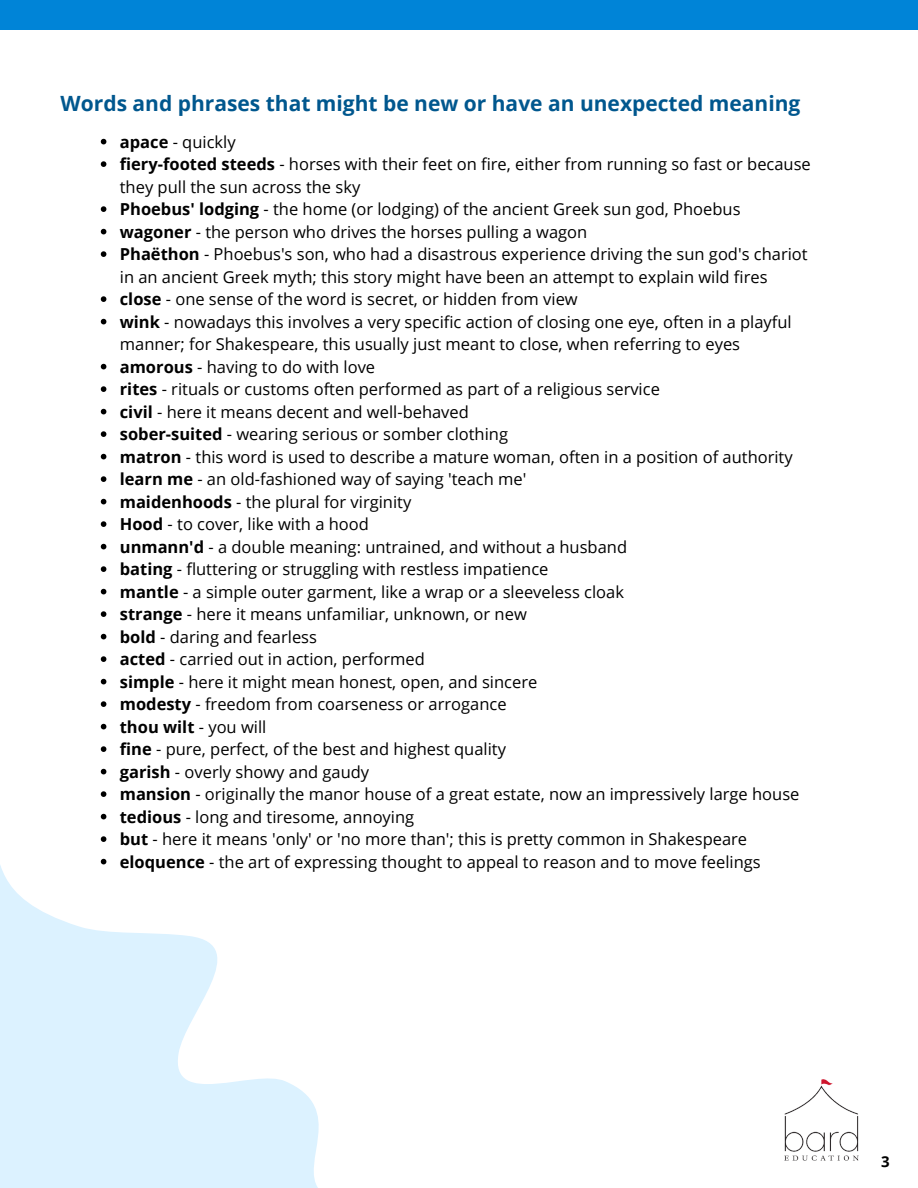
<style>
.page{position:relative;width:918px;height:1188px;background:#fff}
.page>*{position:absolute;margin:0;border:0;box-sizing:border-box;transform-origin:0 0}
.t1{font:700 21px "Open Sans";color:#00578e}
.t2{font:16.5px/22.5px "Open Sans";color:#000}
.t3{font:700 16.5px "Open Sans";color:#000}
.t4{font:700 15px "Open Sans";color:#000}
.s1{font-weight:700}
.s2{font-weight:400}
</style>
<div class="page">
<div style="left:0;top:0;width:918px;height:30px;background:#0084d7"></div>
<svg style="left:101px;top:139px;width:5px;height:5px"></svg>
<svg style="left:101px;top:161px;width:5px;height:6px"></svg>
<svg style="left:101px;top:206px;width:5px;height:6px"></svg>
<svg style="left:101px;top:229px;width:5px;height:5px"></svg>
<svg style="left:101px;top:251px;width:5px;height:6px"></svg>
<svg style="left:101px;top:296px;width:5px;height:6px"></svg>
<svg style="left:101px;top:319px;width:5px;height:5px"></svg>
<svg style="left:101px;top:364px;width:5px;height:5px"></svg>
<svg style="left:101px;top:386px;width:5px;height:6px"></svg>
<svg style="left:101px;top:409px;width:5px;height:5px"></svg>
<svg style="left:101px;top:431px;width:5px;height:6px"></svg>
<svg style="left:101px;top:454px;width:5px;height:5px"></svg>
<svg style="left:101px;top:476px;width:5px;height:6px"></svg>
<svg style="left:101px;top:499px;width:5px;height:5px"></svg>
<svg style="left:101px;top:521px;width:5px;height:6px"></svg>
<svg style="left:101px;top:544px;width:5px;height:5px"></svg>
<svg style="left:101px;top:566px;width:5px;height:6px"></svg>
<svg style="left:101px;top:589px;width:5px;height:5px"></svg>
<svg style="left:101px;top:611px;width:5px;height:6px"></svg>
<svg style="left:101px;top:634px;width:5px;height:5px"></svg>
<svg style="left:101px;top:656px;width:5px;height:6px"></svg>
<svg style="left:101px;top:679px;width:5px;height:5px"></svg>
<svg style="left:101px;top:701px;width:5px;height:6px"></svg>
<svg style="left:101px;top:724px;width:5px;height:5px"></svg>
<svg style="left:101px;top:746px;width:5px;height:6px"></svg>
<svg style="left:101px;top:769px;width:5px;height:5px"></svg>
<svg style="left:101px;top:791px;width:5px;height:6px"></svg>
<svg style="left:101px;top:814px;width:5px;height:5px"></svg>
<svg style="left:101px;top:836px;width:5px;height:6px"></svg>
<img style="left:784px;top:1080px;width:74px;height:81px">
<svg style="left:0;top:858px;width:319px;height:330px;fill:#dcf2ff"></svg>
<p class="t1" style="left:61px;top:89px;width:741px">Words and phrases that might be new or have an unexpected meaning</p>
<p class="t2" style="left:120px;top:130px;width:117px"><span class="s1">apace</span> - quickly</p>
<p class="t2" style="left:120px;top:153px;width:693px"><span class="s1">fiery-footed steeds</span> - horses with their feet on fire, either from running so fast or because they pull the sun across the sky</p>
<p class="t2" style="left:120px;top:198px;width:622px"><span class="s1">Phoebus' lodging</span> - the home (or lodging) of the ancient Greek sun god, Phoebus</p>
<p class="t2" style="left:120px;top:220px;width:469px"><span class="s1">wagoner</span> - the person who drives the horses pulling a wagon</p>
<p class="t2" style="left:120px;top:243px;width:689px"><span class="s1">Phaëthon</span> - Phoebus's son, who had a disastrous experience driving the sun god's chariot in an ancient Greek myth; this story might have been an attempt to explain wild fires</p>
<p class="t2" style="left:120px;top:288px;width:459px"><span class="s1">close</span> - one sense of the word is secret, or hidden from view</p>
<p class="t2" style="left:120px;top:310px;width:673px"><span class="s1">wink</span> - nowadays this involves a very specific action of closing one eye, often in a playful manner; for Shakespeare, this usually just meant to close, when referring to eyes</p>
<p class="t2" style="left:120px;top:355px;width:257px"><span class="s1">amorous</span> - having to do with love</p>
<p class="t2" style="left:120px;top:378px;width:542px"><span class="s1">rites</span> - rituals or customs often performed as part of a religious service</p>
<p class="t2" style="left:120px;top:400px;width:351px"><span class="s1">civil</span> - here it means decent and well-behaved</p>
<p class="t2" style="left:120px;top:423px;width:390px"><span class="s1">sober-suited</span> - wearing serious or somber clothing</p>
<p class="t2" style="left:120px;top:445px;width:674px"><span class="s1">matron</span> - this word is used to describe a mature woman, often in a position of authority</p>
<p class="t2" style="left:120px;top:468px;width:408px"><span class="s1">learn me</span> - an old-fashioned way of saying 'teach me'</p>
<p class="t2" style="left:120px;top:490px;width:293px"><span class="s1">maidenhoods</span> - the plural for virginity</p>
<p class="t2" style="left:120px;top:513px;width:251px"><span class="s1">Hood</span> - to cover, like with a hood</p>
<p class="t2" style="left:120px;top:535px;width:509px"><span class="s1">unmann'd</span> - a double meaning: untrained, and without a husband</p>
<p class="t2" style="left:120px;top:558px;width:430px"><span class="s1">bating</span> - fluttering or struggling with restless impatience</p>
<p class="t2" style="left:120px;top:580px;width:506px"><span class="s1">mantle</span> - a simple outer garment, like a wrap or a sleeveless cloak</p>
<p class="t2" style="left:120px;top:603px;width:408px"><span class="s1">strange</span> - here it means unfamiliar, unknown, or new</p>
<p class="t2" style="left:120px;top:625px;width:199px"><span class="s1">bold</span> - daring and fearless</p>
<p class="t2" style="left:120px;top:648px;width:307px"><span class="s1">acted</span> - carried out in action, performed</p>
<p class="t2" style="left:120px;top:670px;width:419px"><span class="s1">simple</span> - here it might mean honest, open, and sincere</p>
<p class="t2" style="left:120px;top:693px;width:388px"><span class="s1">modesty</span> - freedom from coarseness or arrogance</p>
<p class="t3" style="left:120px;top:715px;width:148px">thou wilt <span class="s2">- you will</span></p>
<p class="t2" style="left:120px;top:738px;width:388px"><span class="s1">fine</span> - pure, perfect, of the best and highest quality</p>
<p class="t2" style="left:120px;top:760px;width:251px"><span class="s1">garish</span> - overly showy and gaudy</p>
<p class="t2" style="left:120px;top:783px;width:681px"><span class="s1">mansion</span> - originally the manor house of a great estate, now an impressively large house</p>
<p class="t2" style="left:120px;top:805px;width:296px"><span class="s1">tedious</span> - long and tiresome, annoying</p>
<p class="t2" style="left:120px;top:828px;width:629px"><span class="s1">but</span> - here it means 'only' or 'no more than'; this is pretty common in Shakespeare</p>
<p class="t2" style="left:120px;top:850px;width:642px"><span class="s1">eloquence</span> - the art of expressing thought to appeal to reason and to move feelings</p>
<h1 class="t4" style="left:881px;top:1151px;width:10px">3</h1>
</div>
